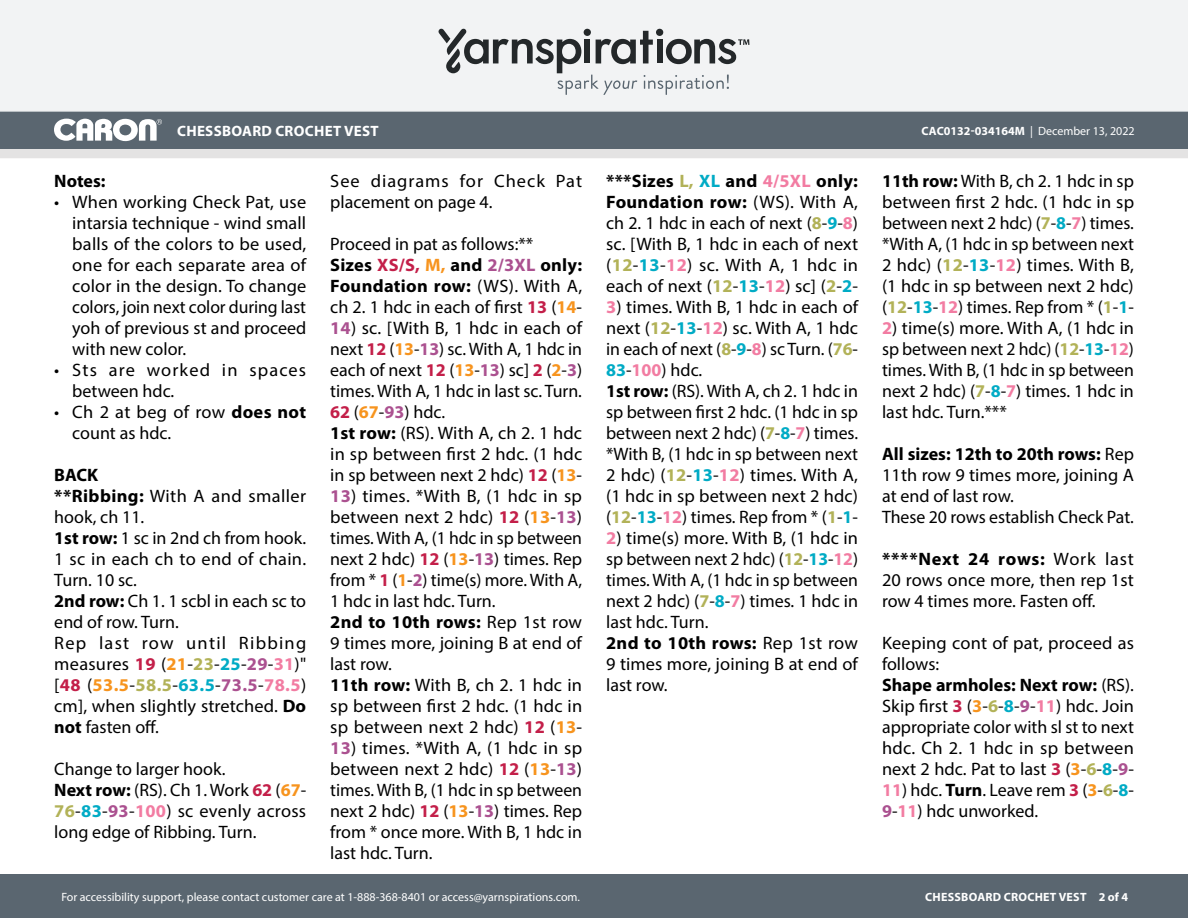
<style>
.page{position:relative;width:1188px;height:918px;background:#fff}
.page>*{position:absolute;margin:0;border:0;box-sizing:border-box;transform-origin:0 0}
.Body_-__Color_coded{font:18px/21px "Myriad Pro";color:#000;text-align:justify}
.Body_-__Color_coded-2{font:18px/21px "Myriad Pro";letter-spacing:.05em;color:#000}
.Body_-__Color_coded-3{font:18px/21px "Myriad Pro";letter-spacing:.02em;color:#000}
.Body_-__Color_coded-4{font:18px/21px "Myriad Pro";letter-spacing:.06em;color:#000}
.Body_-__Color_coded-5{font:700 18px "Myriad Pro";letter-spacing:-.005em;color:#000}
.t1{font:700 15px "Myriad Pro";letter-spacing:.02em;color:#fff}
.t2{font:12px "Myriad Pro";color:#fff}
.t3{font:700 12px "Myriad Pro";letter-spacing:.02em;color:#fff}
.s1{font-weight:700}
.s2{font-weight:700;color:#c31f49}
.s3{font-weight:700;color:#f7941e}
.s4{font-weight:700;color:#b2b258}
.s5{font-weight:700;color:#00abc5}
.s6{font-weight:700;color:#ab5190}
.s7{font-weight:700;color:#f27ca2}
</style>
<div class="page">
<div style="left:0;top:875px;width:1188px;height:43px;background:#5a6670"></div>
<div style="left:0;top:149px;width:1188px;height:9px;background:#e4e3e3"></div>
<div style="left:0;top:111px;width:1188px;height:38px;background:#5a6670"></div>
<div style="left:0;top:0;width:1188px;height:112px;background:#f2f3f4"></div>
<svg style="left:438px;top:29px;width:311px;height:66px"></svg>
<svg style="left:54px;top:119px;width:108px;height:22px"></svg>
<p class="t1" style="left:177px;top:121px;width:203px">CHESSBOARD CROCHET VEST</p>
<p class="t2" style="left:921px;top:124px;width:215px"><span class="s1">CAC0132-034164M</span> | December 13, 2022</p>
<p class="Body_-__Color_coded-5" style="left:54px;top:169px;width:53px">Notes:</p>
<p class="Body_-__Color_coded" style="left:72px;top:191px;width:236px;text-indent:-18px">• When working Check Pat, use intarsia technique - wind small balls of the colors to be used, one for each separate area of color in the design. To change colors, join next color during last yoh of previous st and proceed with new color.</p>
<p class="Body_-__Color_coded-4" style="left:72px;top:359px;width:235px;text-indent:-18px">• Sts are worked in spaces between hdc.</p>
<p class="Body_-__Color_coded" style="left:72px;top:401px;width:235px;text-indent:-18px">• Ch 2 at beg of row <span class="s1">does not </span>count as hdc.</p>
<p class="Body_-__Color_coded-5" style="left:54px;top:463px;width:45px">BACK</p>
<p class="Body_-__Color_coded-3" style="left:54px;top:485px;width:253px"><span class="s1">**Ribbing:</span> With A and smaller hook, ch 11.</p>
<p class="Body_-__Color_coded" style="left:54px;top:527px;width:253px"><span class="s1">1st row:</span> 1 sc in 2nd ch from hook.<br>1 sc in each ch to end of chain.<br>Turn. 10 sc.</p>
<p class="Body_-__Color_coded" style="left:54px;top:590px;width:253px"><span class="s1">2nd row:</span> Ch 1. 1 scbl in each sc to end of row. Turn.</p>
<p class="Body_-__Color_coded" style="left:54px;top:632px;width:254px">Rep last row until Ribbing measures <span class="s2">19</span> (<span class="s3">21</span>-<span class="s4">23</span>-<span class="s5">25</span>-<span class="s6">29</span>-<span class="s7">31</span>)" [<span class="s2">48</span> (<span class="s3">53.5</span>-<span class="s4">58.5</span>-<span class="s5">63.5</span>-<span class="s6">73.5</span>-<span class="s7">78.5</span>) cm], when slightly stretched. <span class="s1">Do not</span> fasten off.</p>
<p class="Body_-__Color_coded" style="left:54px;top:758px;width:173px">Change to larger hook.</p>
<p class="Body_-__Color_coded" style="left:54px;top:779px;width:253px"><span class="s1">Next row:</span> (RS). Ch 1. Work <span class="s2">62</span> (<span class="s3">67</span>- <span class="s4">76</span>-<span class="s5">83</span>-<span class="s6">93</span>-<span class="s7">100</span>) sc evenly across long edge of Ribbing. Turn.</p>
<p class="Body_-__Color_coded-2" style="left:330px;top:170px;width:253px">See diagrams for Check Pat placement on page 4.</p>
<p class="Body_-__Color_coded" style="left:330px;top:233px;width:205px">Proceed in pat as follows:**</p>
<p class="Body_-__Color_coded" style="left:330px;top:254px;width:253px"><span class="s1">Sizes</span> <span class="s2">XS/S,</span> <span class="s3">M,</span> <span class="s1">and</span> <span class="s6">2/3XL</span> <span class="s1">only:<br>Foundation row:</span> (WS). With A, ch 2. 1 hdc in each of first <span class="s2">13</span> (<span class="s3">14</span>-</p>
<p class="Body_-__Color_coded" style="left:330px;top:317px;width:253px"><span class="s6">14</span>) sc. [With B, 1 hdc in each of next <span class="s2">12</span> (<span class="s3">13</span>-<span class="s6">13</span>) sc. With A, 1 hdc in each of next <span class="s2">12</span> (<span class="s3">13</span>-<span class="s6">13</span>) sc] <span class="s2">2</span> (<span class="s3">2</span>-<span class="s6">3</span>) times. With A, 1 hdc in last sc. Turn.<br><span class="s2">62</span> (<span class="s3">67</span>-<span class="s6">93</span>) hdc.</p>
<p class="Body_-__Color_coded" style="left:330px;top:422px;width:254px"><span class="s1">1st row:</span> (RS). With A, ch 2. 1 hdc in sp between first 2 hdc. (1 hdc in sp between next 2 hdc) <span class="s2">12</span> (<span class="s3">13</span>-</p>
<p class="Body_-__Color_coded" style="left:330px;top:485px;width:253px"><span class="s6">13</span>) times. *With B, (1 hdc in sp between next 2 hdc) <span class="s2">12</span> (<span class="s3">13</span>-<span class="s6">13</span>) times. With A, (1 hdc in sp between next 2 hdc) <span class="s2">12</span> (<span class="s3">13</span>-<span class="s6">13</span>) times. Rep from * <span class="s2">1</span> (<span class="s3">1</span>-<span class="s6">2</span>) time(s) more. With A, 1 hdc in last hdc. Turn.</p>
<p class="Body_-__Color_coded" style="left:330px;top:611px;width:253px"><span class="s1">2nd to 10th rows:</span> Rep 1st row 9 times more, joining B at end of last row.</p>
<p class="Body_-__Color_coded" style="left:330px;top:674px;width:254px"><span class="s1">11th row:</span> With B, ch 2. 1 hdc in sp between first 2 hdc. (1 hdc in sp between next 2 hdc) <span class="s2">12</span> (<span class="s3">13</span>-</p>
<p class="Body_-__Color_coded" style="left:330px;top:737px;width:253px"><span class="s6">13</span>) times. *With A, (1 hdc in sp between next 2 hdc) <span class="s2">12</span> (<span class="s3">13</span>-<span class="s6">13</span>) times. With B, (1 hdc in sp between next 2 hdc) <span class="s2">12</span> (<span class="s3">13</span>-<span class="s6">13</span>) times. Rep from * once more. With B, 1 hdc in last hdc. Turn.</p>
<p class="Body_-__Color_coded" style="left:606px;top:170px;width:254px"><span class="s1">***Sizes</span> <span class="s4">L,</span> <span class="s5">XL</span> <span class="s1">and</span> <span class="s7">4/5XL</span> <span class="s1">only:<br>Foundation row:</span> (WS). With A, ch 2. 1 hdc in each of next (<span class="s4">8</span>-<span class="s5">9</span>-<span class="s7">8</span>) sc. [With B, 1 hdc in each of next (<span class="s4">12</span>-<span class="s5">13</span>-<span class="s7">12</span>) sc. With A, 1 hdc in each of next (<span class="s4">12</span>-<span class="s5">13</span>-<span class="s7">12</span>) sc] (<span class="s4">2</span>-<span class="s5">2</span>-</p>
<p class="Body_-__Color_coded" style="left:606px;top:296px;width:254px"><span class="s7">3</span>) times. With B, 1 hdc in each of next (<span class="s4">12</span>-<span class="s5">13</span>-<span class="s7">12</span>) sc. With A, 1 hdc in each of next (<span class="s4">8</span>-<span class="s5">9</span>-<span class="s7">8</span>) sc Turn. (<span class="s4">76</span>- <span class="s5">83</span>-<span class="s7">100</span>) hdc.</p>
<p class="Body_-__Color_coded" style="left:606px;top:380px;width:253px"><span class="s1">1st row:</span> (RS). With A, ch 2. 1 hdc in sp between first 2 hdc. (1 hdc in sp between next 2 hdc) (<span class="s4">7</span>-<span class="s5">8</span>-<span class="s7">7</span>) times. *With B, (1 hdc in sp between next 2 hdc) (<span class="s4">12</span>-<span class="s5">13</span>-<span class="s7">12</span>) times. With A, (1 hdc in sp between next 2 hdc) (<span class="s4">12</span>-<span class="s5">13</span>-<span class="s7">12</span>) times. Rep from * (<span class="s4">1</span>-<span class="s5">1</span>-</p>
<p class="Body_-__Color_coded" style="left:606px;top:527px;width:253px"><span class="s7">2</span>) time(s) more. With B, (1 hdc in sp between next 2 hdc) (<span class="s4">12</span>-<span class="s5">13</span>-<span class="s7">12</span>) times. With A, (1 hdc in sp between next 2 hdc) (<span class="s4">7</span>-<span class="s5">8</span>-<span class="s7">7</span>) times. 1 hdc in last hdc. Turn.</p>
<p class="Body_-__Color_coded" style="left:606px;top:632px;width:253px"><span class="s1">2nd to 10th rows:</span> Rep 1st row 9 times more, joining B at end of last row.</p>
<p class="Body_-__Color_coded" style="left:882px;top:170px;width:254px"><span class="s1">11th row:</span> With B, ch 2. 1 hdc in sp between first 2 hdc. (1 hdc in sp between next 2 hdc) (<span class="s4">7</span>-<span class="s5">8</span>-<span class="s7">7</span>) times. *With A, (1 hdc in sp between next 2 hdc) (<span class="s4">12</span>-<span class="s5">13</span>-<span class="s7">12</span>) times. With B, (1 hdc in sp between next 2 hdc) (<span class="s4">12</span>-<span class="s5">13</span>-<span class="s7">12</span>) times. Rep from * (<span class="s4">1</span>-<span class="s5">1</span>-</p>
<p class="Body_-__Color_coded" style="left:882px;top:317px;width:254px"><span class="s7">2</span>) time(s) more. With A, (1 hdc in sp between next 2 hdc) (<span class="s4">12</span>-<span class="s5">13</span>-<span class="s7">12</span>) times. With B, (1 hdc in sp between next 2 hdc) (<span class="s4">7</span>-<span class="s5">8</span>-<span class="s7">7</span>) times. 1 hdc in last hdc. Turn.***</p>
<p class="Body_-__Color_coded" style="left:882px;top:443px;width:253px"><span class="s1">All sizes: 12th to 20th rows:</span> Rep 11th row 9 times more, joining A at end of last row.</p>
<p class="Body_-__Color_coded" style="left:882px;top:506px;width:253px">These 20 rows establish Check Pat.</p>
<p class="Body_-__Color_coded" style="left:882px;top:548px;width:253px"><span class="s1">****Next 24 rows:</span> Work last 20 rows once more, then rep 1st row 4 times more. Fasten off.</p>
<p class="Body_-__Color_coded" style="left:882px;top:632px;width:254px">Keeping cont of pat, proceed as follows:</p>
<p class="Body_-__Color_coded" style="left:882px;top:674px;width:253px"><span class="s1">Shape armholes: Next row:</span> (RS).<br>Skip first <span class="s2">3</span> (<span class="s3">3</span>-<span class="s4">6</span>-<span class="s5">8</span>-<span class="s6">9</span>-<span class="s7">11</span>) hdc. Join appropriate color with sl st to next hdc. Ch 2. 1 hdc in sp between next 2 hdc. Pat to last <span class="s2">3</span> (<span class="s3">3</span>-<span class="s4">6</span>-<span class="s5">8</span>-<span class="s6">9</span>-</p>
<p class="Body_-__Color_coded" style="left:882px;top:779px;width:253px"><span class="s7">11</span>) hdc. <span class="s1">Turn</span>. Leave rem <span class="s2">3</span> (<span class="s3">3</span>-<span class="s4">6</span>-<span class="s5">8</span>-<br><span class="s6">9</span>-<span class="s7">11</span>) hdc unworked.</p>
<p class="t2" style="left:61px;top:889px;width:520px">For accessibility support, please contact customer care at 1-888-368-8401 or access@yarnspirations.com.</p>
<p class="t3" style="left:925px;top:889px;width:204px">CHESSBOARD CROCHET VEST 2 of 4</p>
</div>
